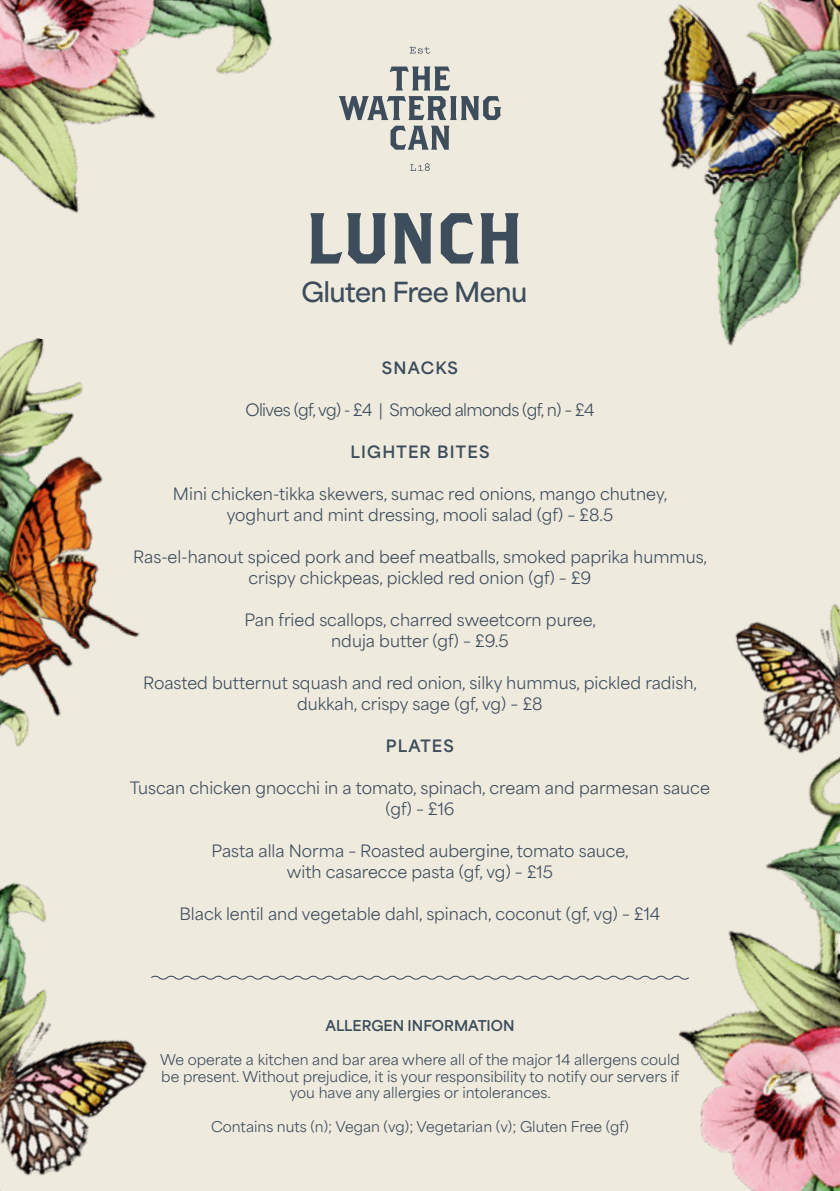
<style>
.page{position:relative;width:840px;height:1191px;background:#fff}
.page>*{position:absolute;margin:0;border:0;box-sizing:border-box;transform-origin:0 0}
.t1{font:72px "Brothers";letter-spacing:-.02em;color:#3d4d5c}
.t2{font:600 26px "Area Normal";letter-spacing:-.025em;color:#3d4d5c}
.t3{font:16px/21px "Area Normal";color:#3d4d5c;text-align:center}
.t4{font:16px "Area Normal";letter-spacing:-.04em;color:#3d4d5c}
.t5{font:700 16px "Area Normal";letter-spacing:.075em;color:#3d4d5c}
.t6{font:14px/16.8px "Area Normal";color:#3d4d5c;text-align:center}
.t7{font:700 14px "Area Normal";color:#3d4d5c}
</style>
<div class="page">
<div style="left:0;top:0;width:839px;height:1191px;background:#efeade"></div>
<img style="left:660px;top:0;width:179px;height:346px">
<img style="left:0;top:407px;width:140px;height:340px">
<img style="left:249px;top:0;width:24px;height:68px">
<img style="left:678px;top:983px;width:161px;height:208px">
<img style="left:735px;top:604px;width:104px;height:136px">
<img style="left:728px;top:740px;width:111px;height:243px">
<img style="left:0;top:882px;width:148px;height:309px">
<img style="left:0;top:0;width:249px;height:407px">
<svg style="left:151px;top:975px;width:538px;height:5px"></svg>
<svg style="left:338px;top:47px;width:163px;height:124px"></svg>
<h1 class="t1" style="left:304px;top:194px;width:221px">LUNCH</h1>
<h2 class="t2" style="left:301px;top:269px;width:227px">Gluten Free Menu</h2>
<p class="t5" style="left:382px;top:353px;width:77px">SNACKS</p>
<p class="t4" style="left:245px;top:396px;width:350px">Olives (gf, vg) - £4 | Smoked almonds (gf, n) – £4</p>
<p class="t5" style="left:350px;top:437px;width:140px">LIGHTER BITES</p>
<p class="t3" style="left:173px;top:481px;width:495px">Mini chicken-tikka skewers, sumac red onions, mango chutney, yoghurt and mint dressing, mooli salad (gf) – £8.5</p>
<p class="t3" style="left:133px;top:544px;width:575px">Ras-el-hanout spiced pork and beef meatballs, smoked paprika hummus, crispy chickpeas, pickled red onion (gf) – £9</p>
<p class="t3" style="left:244px;top:607px;width:353px">Pan fried scallops, charred sweetcorn puree, nduja butter (gf) – £9.5</p>
<p class="t3" style="left:143px;top:670px;width:555px">Roasted butternut squash and red onion, silky hummus, pickled radish, dukkah, crispy sage (gf, vg) – £8</p>
<p class="t5" style="left:385px;top:731px;width:70px">PLATES</p>
<p class="t3" style="left:130px;top:775px;width:581px">Tuscan chicken gnocchi in a tomato, spinach, cream and parmesan sauce (gf) – £16</p>
<p class="t3" style="left:211px;top:838px;width:418px">Pasta alla Norma – Roasted aubergine, tomato sauce, with casarecce pasta (gf, vg) – £15</p>
<p class="t3" style="left:179px;top:901px;width:482px">Black lentil and vegetable dahl, spinach, coconut (gf, vg) – £14</p>
<p class="t7" style="left:325px;top:1013px;width:190px">ALLERGEN INFORMATION</p>
<p class="t6" style="left:160px;top:1049px;width:521px">We operate a kitchen and bar area where all of the major 14 allergens could be present. Without prejudice, it is your responsibility to notify our servers if you have any allergies or intolerances.</p>
<p class="t6" style="left:211px;top:1116px;width:419px">Contains nuts (n); Vegan (vg); Vegetarian (v); Gluten Free (gf)</p>
</div>
